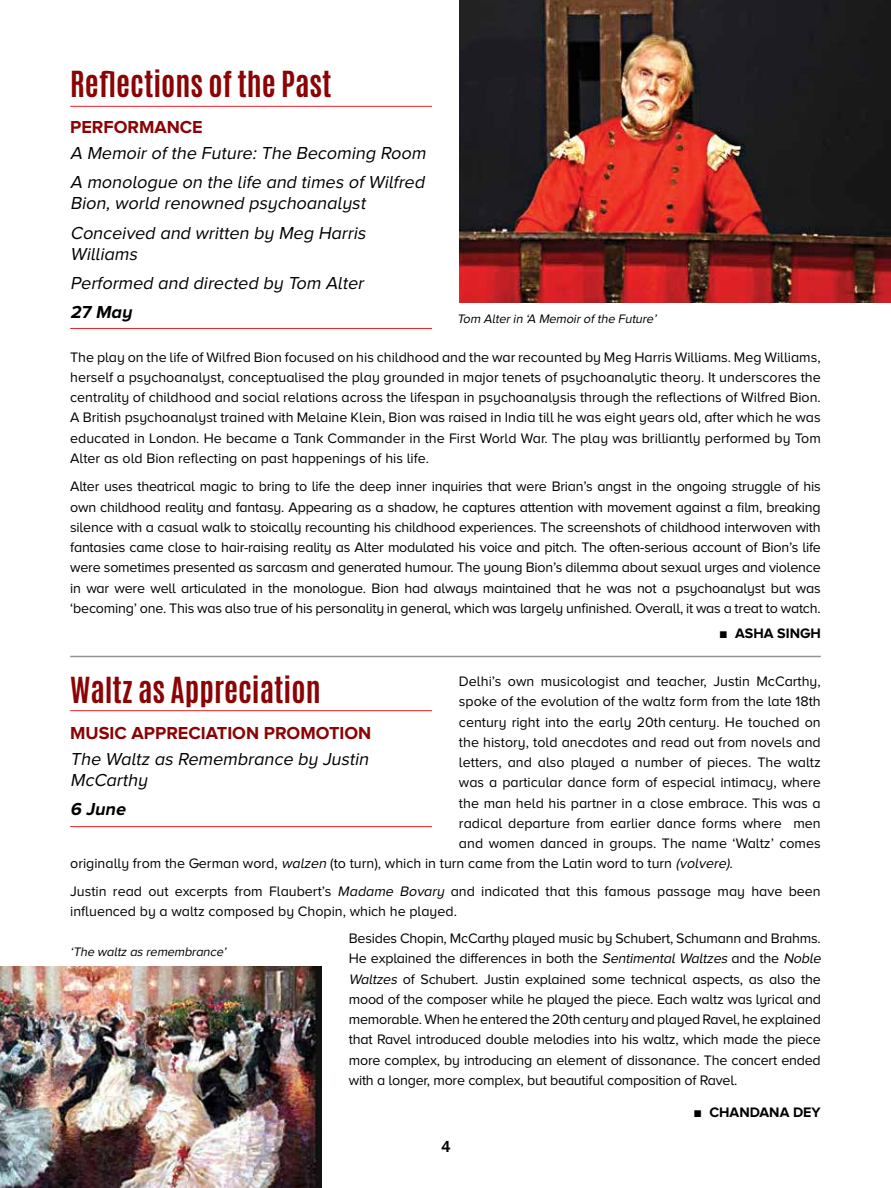
<style>
.page{position:relative;width:891px;height:1188px;background:#fff}
.page>*{position:absolute;margin:0;border:0;box-sizing:border-box;transform-origin:0 0}
.t1{font:700 30px "Antonio";color:#8b0304}
.t2{font:italic 18px/29.1px "Proxima Nova A";color:#000}
.t3{font:700 18px "Proxima Nova A";color:#8b0304}
.t4{font:italic 700 18px "Proxima Nova A";color:#000}
.t5{font:500 16.5px "Franklin Gothic";color:#000}
.t6{font:14.25px/20.2px "Proxima Nova A";color:#000;text-align:justify}
.t7{font:700 14.25px "Proxima Nova A";color:#000}
.t8{font:italic 12.75px "Proxima Nova A";color:#000}
.s1{font-family:"Garamond"}
.s2{font-style:italic}
</style>
<div class="page">
<hr style="left:70px;top:710px;width:362px;height:1px;background:#ed2127">
<hr style="left:70px;top:826px;width:362px;height:1px;background:#ed2127">
<hr style="left:70px;top:106px;width:362px;height:1px;background:#ed2127">
<hr style="left:70px;top:328px;width:362px;height:1px;background:#ed2127">
<hr style="left:70px;top:656px;width:751px;height:1px;background:#939598">
<img style="left:459px;top:0;width:432px;height:303px">
<img style="left:0;top:967px;width:322px;height:221px">
<h1 class="t1" style="left:70px;top:61px;width:263px">Reflections of the Past</h1>
<p class="t3" style="left:70px;top:117px;width:134px">PERFORMANCE</p>
<p class="t2" style="left:70px;top:139px;width:360px">A Memoir of the Future: The Becoming Room<br>A monologue on the life and times of Wilfred</p>
<p class="t2" style="left:70px;top:189px;width:300px">Bion, world renowned psychoanalyst<br>Conceived and written by Meg Harris</p>
<p class="t2" style="left:70px;top:239px;width:298px">Williams<br>Performed and directed by Tom Alter</p>
<p class="t4" style="left:70px;top:302px;width:67px">27 May</p>
<p class="t8" style="left:457px;top:312px;width:203px">Tom Alterin ‘A Memoirofthe Future’</p>
<p class="t6" style="left:70px;top:347px;width:752px">The play on the life of Wilfred Bion focused on his childhood and the war recounted by Meg Harris Williams. Meg Williams, herself a psychoanalyst, conceptualised the play grounded in major tenets of psychoanalytic theory. It underscores the centrality of childhood and social relations across the lifespan in psychoanalysis through the reflections of Wilfred Bion.<br>A British psychoanalyst trained with Melaine Klein, Bion was raised in India till he was eight years old, after which he was educated in London. He became a Tank Commander in the First World War. The play was brilliantly performed by Tom Alter as old Bion reflecting on past happenings of his life.</p>
<p class="t6" style="left:70px;top:476px;width:752px">Alter uses theatrical magic to bring to life the deep inner inquiries that were Brian’s angst in the ongoing struggle of his own childhood reality and fantasy. Appearing as a shadow, he captures attention with movement against a film, breaking silence with a casual walk to stoically recounting his childhood experiences. The screenshots of childhood interwoven with fantasies came close to hair-raising reality as Alter modulated his voice and pitch. The often-serious account of Bion’s life were sometimes presented as sarcasm and generated humour. The young Bion’s dilemma about sexual urges and violence in war were well articulated in the monologue. Bion had always maintained that he was not a psychoanalyst but was ‘becoming’ one. This was also true of his personality in general, which was largely unfinished. Overall, it was a treat to watch.</p>
<p class="t7" style="left:719px;top:625px;width:103px"><span class="s1">■</span> ASHA SINGH</p>
<p class="t6" style="left:459px;top:671px;width:363px">Delhi’s own musicologist and teacher, Justin McCarthy,</p>
<p class="t6" style="left:459px;top:691px;width:363px">spoke of the evolution of the waltz form from the late 18th</p>
<p class="t6" style="left:459px;top:712px;width:363px">century right into the early 20th century. He touched on</p>
<p class="t6" style="left:459px;top:732px;width:363px">the history, told anecdotes and read out from novels and</p>
<p class="t6" style="left:459px;top:752px;width:363px">letters, and also played a number of pieces. The waltz</p>
<p class="t6" style="left:459px;top:772px;width:363px">was a particular dance form of especial intimacy, where</p>
<p class="t6" style="left:459px;top:793px;width:363px">the man held his partner in a close embrace. This was a</p>
<p class="t6" style="left:459px;top:813px;width:363px">radical departure from earlier dance forms where men</p>
<p class="t6" style="left:459px;top:833px;width:363px">and women danced in groups. The name ‘Waltz’ comes</p>
<p class="t6" style="left:70px;top:853px;width:664px">originally from the German word, <span class="s2">walzen</span> (to turn), which in turn came from the Latin word to turn <span class="s2">(volvere)</span>.</p>
<p class="t6" style="left:70px;top:881px;width:752px">Justin read out excerpts from Flaubert’s <span class="s2">Madame Bovary</span> and indicated that this famous passage may have been influenced by a waltz composed by Chopin, which he played.</p>
<p class="t6" style="left:349px;top:928px;width:476px;text-align:left">Besides Chopin, McCarthy played music by Schubert, Schumann and Brahms.<br>He explained the differences in both the <span class="s2">Sentimental Waltzes</span> and the <span class="s2">Noble Waltzes</span> of Schubert. Justin explained some technical aspects, as also the mood of the composer while he played the piece. Each waltz was lyrical and memorable. When he entered the 20th century and played Ravel, he explained that Ravel introduced double melodies into his waltz, which made the piece more complex, by introducing an element of dissonance. The concert ended with a longer, more complex, but beautiful composition of Ravel.</p>
<p class="t7" style="left:693px;top:1104px;width:129px"><span class="s1">■</span> CHANDANA DEY</p>
<h1 class="t1" style="left:70px;top:667px;width:252px">Waltz as Appreciation</h1>
<p class="t3" style="left:70px;top:722px;width:303px">MUSIC APPRECIATION PROMOTION</p>
<p class="t2" style="left:70px;top:748px;width:303px;line-height:21px">The Waltz as Remembrance by Justin<br>McCarthy</p>
<p class="t4" style="left:70px;top:799px;width:60px">6 June</p>
<p class="t8" style="left:70px;top:944px;width:160px">‘The waltz as remembrance’</p>
<p class="t5" style="left:441px;top:1137px;width:11px">4</p>
</div>
